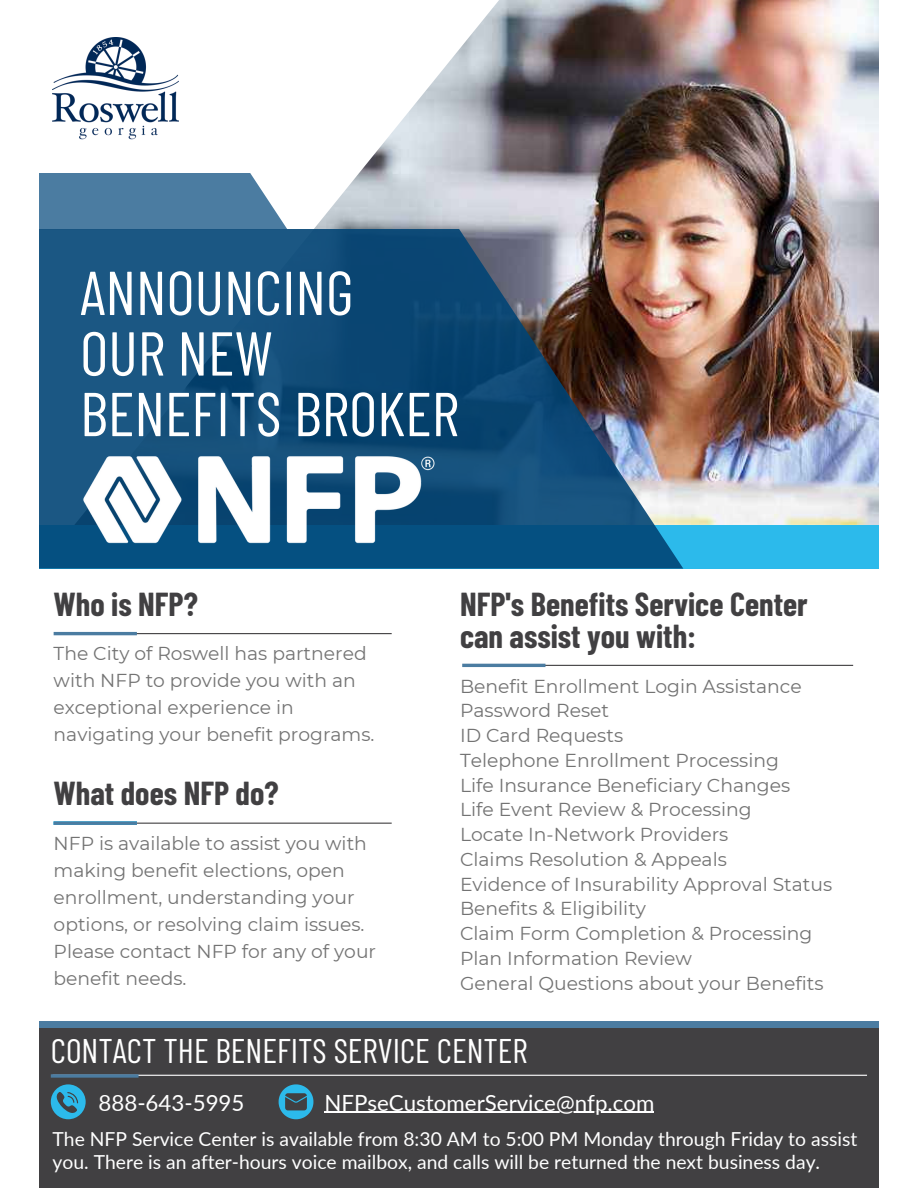
<style>
.page{position:relative;width:918px;height:1188px;background:#fff}
.page>*{position:absolute;margin:0;border:0;box-sizing:border-box;transform-origin:0 0}
.t1{font:61.8px "Barlow Condensed";color:#fff}
.t2{font:34.2px "Barlow Condensed";color:#fff}
.t3{font:700 32.4px/31.8px "Barlow Condensed";color:#414042}
.t4{font:22.35px "Lato";color:#fff}
.t5{font:19.35px/22.5px "Lato";color:#fff}
.t6{font:18.75px/27px "Montserrat";color:#737373}
</style>
<div class="page">
<img style="left:52px;top:0;width:827px;height:525px">
<svg style="left:39px;top:173px;width:248px;height:56px;background:#5885a7"></svg>
<div style="left:39px;top:525px;width:840px;height:44px;background:#2cbaeb"></div>
<svg style="left:39px;top:229px;width:644px;height:339px;background:#205175"></svg>
<img style="left:53px;top:37px;width:126px;height:107px">
<img style="left:80px;top:455px;width:358px;height:88px">
<hr style="left:55px;top:633px;width:337px;height:1px;background:#414042">
<hr style="left:55px;top:823px;width:337px;height:1px;background:#414042">
<hr style="left:54px;top:632px;width:83px;height:3px;background:#4b7ca1">
<svg style="left:54px;top:821px;width:83px;height:4px"></svg>
<hr style="left:464px;top:665px;width:389px;height:1px;background:#414042">
<hr style="left:462px;top:664px;width:83px;height:3px;background:#4b7ca1">
<div style="left:39px;top:1021px;width:840px;height:167px;background:#414042"></div>
<div style="left:39px;top:1021px;width:840px;height:7px;background:#4b7ca1"></div>
<hr style="left:53px;top:1075px;width:814px;height:1px;background:#fff">
<svg style="left:51px;top:1074px;width:88px;height:4px"></svg>
<svg style="left:51px;top:1084px;width:35px;height:35px"></svg>
<svg style="left:279px;top:1084px;width:34px;height:35px"></svg>
<hr style="left:324px;top:1112px;width:330px;height:1px;background:#fff">
<p class="t1" style="left:80px;top:253px;width:275px">ANNOUNCING</p>
<p class="t1" style="left:80px;top:314px;width:194px">OUR NEW</p>
<p class="t1" style="left:80px;top:374px;width:381px">BENEFITS BROKER</p>
<p class="t3" style="left:54px;top:588px;width:146px">Who is NFP?</p>
<p class="t6" style="left:54px;top:639px;width:322px">The City of Roswell has partnered with NFP to provide you with an exceptional experience in navigating your benefit programs.</p>
<p class="t3" style="left:54px;top:776px;width:226px">What does NFP do?</p>
<p class="t6" style="left:54px;top:830px;width:324px">NFP is available to assist you with making benefit elections, open enrollment, understanding your options, or resolving claim issues.<br>Please contact NFP for any of your benefit needs.</p>
<p class="t3" style="left:460px;top:588px;width:349px">NFP's Benefits Service Center can assist you with:</p>
<p class="t6" style="left:460px;top:674px;width:343px;line-height:24.8px">Benefit Enrollment Login Assistance<br>Password Reset</p>
<p class="t6" style="left:460px;top:722px;width:165px">ID Card Requests</p>
<p class="t6" style="left:460px;top:747px;width:320px">Telephone Enrollment Processing</p>
<p class="t6" style="left:460px;top:772px;width:332px">Life Insurance Beneficiary Changes</p>
<p class="t6" style="left:460px;top:796px;width:293px">Life Event Review &amp; Processing</p>
<p class="t6" style="left:460px;top:821px;width:270px">Locate In-Network Providers</p>
<p class="t6" style="left:460px;top:846px;width:268px">Claims Resolution &amp; Appeals</p>
<p class="t6" style="left:460px;top:871px;width:374px">Evidence of Insurability Approval Status</p>
<p class="t6" style="left:460px;top:895px;width:188px">Benefits &amp; Eligibility</p>
<p class="t6" style="left:460px;top:920px;width:354px">Claim Form Completion &amp; Processing</p>
<p class="t6" style="left:460px;top:945px;width:233px">Plan Information Review</p>
<p class="t6" style="left:460px;top:970px;width:365px">General Questions about your Benefits</p>
<p class="t2" style="left:51px;top:1029px;width:479px">CONTACT THE BENEFITS SERVICE CENTER</p>
<p class="t4" style="left:99px;top:1089px;width:147px">888-643-5995</p>
<p class="t4" style="left:324px;top:1089px;width:331px">NFPseCustomerService@nfp.com</p>
<p class="t5" style="left:53px;top:1128px;width:806px">The NFP Service Center is available from 8:30 AM to 5:00 PM Monday through Friday to assist you. There is an after-hours voice mailbox, and calls will be returned the next business day.</p>
</div>
